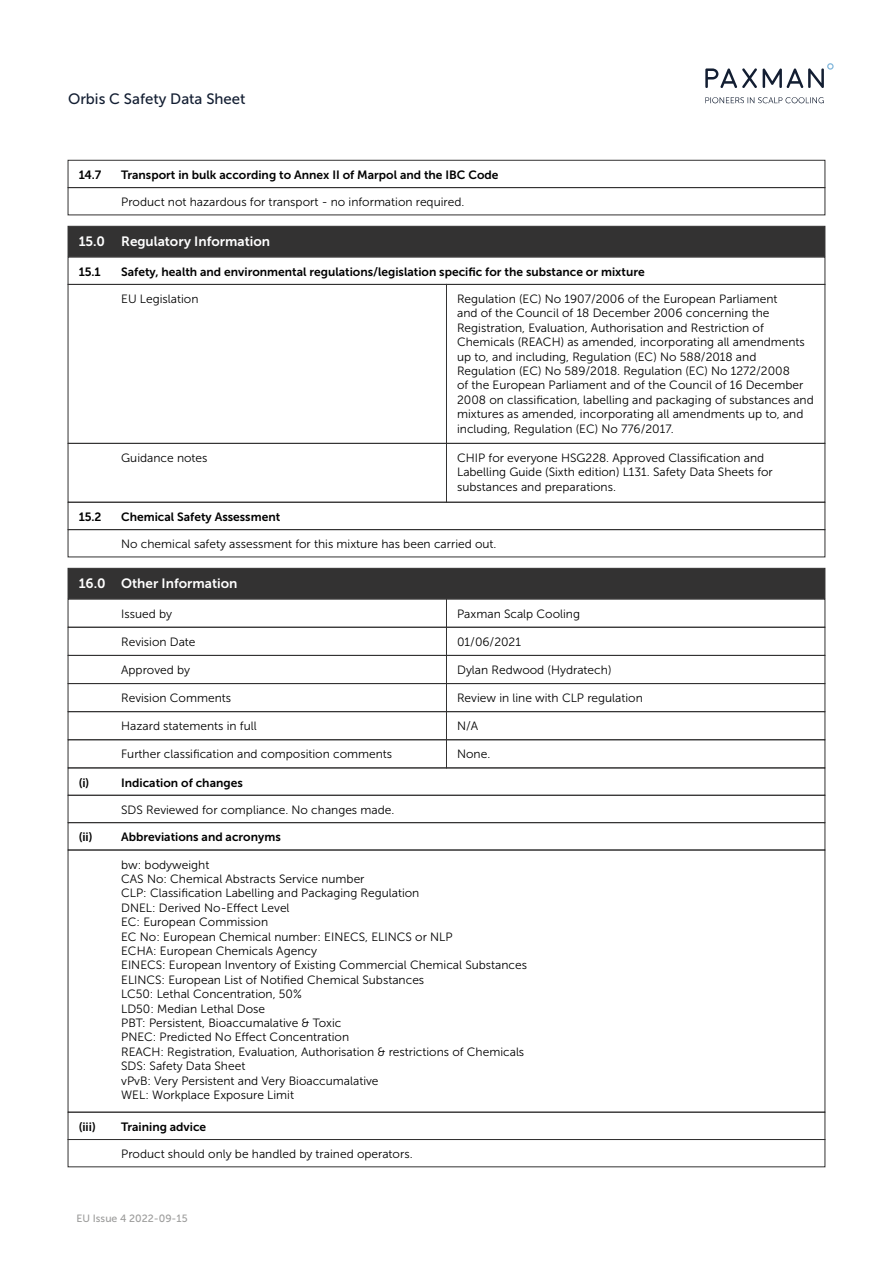
<style>
.page{position:relative;width:893px;height:1263px;background:#fff}
.page>*{position:absolute;margin:0;border:0;box-sizing:border-box;transform-origin:0 0}
.t1{font:15px "Museo Sans 500";color:#131e32}
.t2{font:13.5px "Museo Sans 700";color:#fff}
.t3{font:12px/14.4px "Museo Sans 300";color:#000}
.t4{font:12px "Museo Sans 700";color:#000}
.t5{font:10.5px "Museo Sans 500";color:#9d9d9c}
</style>
<div class="page">
<svg style="left:705px;top:68px;width:52px;height:20px"></svg>
<svg style="left:763px;top:63px;width:71px;height:25px"></svg>
<svg style="left:705px;top:97px;width:119px;height:6px"></svg>
<div style="left:68px;top:443px;width:379px;height:59px;border:1px solid #333232"></div>
<div style="left:446px;top:443px;width:379px;height:59px;border:1px solid #333232"></div>
<div style="left:68px;top:502px;width:757px;height:28px;border:1px solid #333232"></div>
<div style="left:68px;top:568px;width:757px;height:31px;background:#333232;border:1px solid #333232"></div>
<div style="left:68px;top:627px;width:379px;height:29px;border:1px solid #333232"></div>
<div style="left:68px;top:655px;width:379px;height:29px;border:1px solid #333232"></div>
<div style="left:68px;top:683px;width:379px;height:29px;border:1px solid #333232"></div>
<div style="left:68px;top:711px;width:379px;height:29px;border:1px solid #333232"></div>
<div style="left:68px;top:739px;width:379px;height:29px;border:1px solid #333232"></div>
<div style="left:446px;top:627px;width:379px;height:29px;border:1px solid #333232"></div>
<div style="left:446px;top:655px;width:379px;height:29px;border:1px solid #333232"></div>
<div style="left:446px;top:683px;width:379px;height:29px;border:1px solid #333232"></div>
<div style="left:446px;top:711px;width:379px;height:29px;border:1px solid #333232"></div>
<div style="left:446px;top:739px;width:379px;height:29px;border:1px solid #333232"></div>
<div style="left:68px;top:257px;width:757px;height:28px;border:1px solid #333232"></div>
<div style="left:68px;top:226px;width:757px;height:31px;background:#333232;border:1px solid #333232"></div>
<div style="left:68px;top:160px;width:757px;height:28px;border:1px solid #333232"></div>
<div style="left:68px;top:850px;width:757px;height:262px;border:1px solid #333232"></div>
<div style="left:68px;top:767px;width:757px;height:29px;border:1px solid #333232"></div>
<div style="left:68px;top:822px;width:757px;height:28px;border:1px solid #333232"></div>
<div style="left:68px;top:1112px;width:757px;height:28px;border:1px solid #333232"></div>
<p class="t1" style="left:68px;top:90px;width:179px">Orbis C Safety Data Sheet</p>
<p class="t4" style="left:79px;top:168px;width:24px">14.7</p>
<p class="t4" style="left:121px;top:168px;width:379px">Transport in bulk according to Annex II of Marpol and the IBC Code</p>
<p class="t3" style="left:121px;top:195px;width:345px">Product not hazardous for transport - no information required.</p>
<p class="t2" style="left:79px;top:234px;width:193px">15.0 Regulatory Information</p>
<p class="t4" style="left:79px;top:265px;width:24px">15.1</p>
<p class="t4" style="left:121px;top:265px;width:525px">Safety, health and environmental regulations/legislation specific for the substance or mixture</p>
<p class="t3" style="left:121px;top:292px;width:79px">EU Legislation</p>
<p class="t3" style="left:121px;top:451px;width:88px">Guidance notes</p>
<p class="t4" style="left:79px;top:510px;width:24px">15.2</p>
<p class="t4" style="left:121px;top:510px;width:161px">Chemical Safety Assessment</p>
<p class="t3" style="left:457px;top:292px;width:358px">Regulation (EC) No 1907/2006 of the European Parliament<br>and of the Council of 18 December 2006 concerning the Registration, Evaluation, Authorisation and Restriction of Chemicals (REACH) as amended, incorporating all amendments up to, and including, Regulation (EC) No 588/2018 and Regulation (EC) No 589/2018. Regulation (EC) No 1272/2008<br>of the European Parliament and of the Council of 16 December 2008 on classification, labelling and packaging of substances and mixtures as amended, incorporating all amendments up to, and including, Regulation (EC) No 776/2017.</p>
<p class="t3" style="left:457px;top:451px;width:317px">CHIP for everyone HSG228. Approved Classification and<br>Labelling Guide (Sixth edition) L131. Safety Data Sheets for substances and preparations.</p>
<p class="t3" style="left:121px;top:537px;width:377px">No chemical safety assessment for this mixture has been carried out.</p>
<p class="t2" style="left:79px;top:576px;width:160px">16.0 Other Information</p>
<p class="t3" style="left:121px;top:606px;width:52px">Issued by</p>
<p class="t3" style="left:121px;top:635px;width:76px">Revision Date</p>
<p class="t3" style="left:121px;top:663px;width:70px">Approved by</p>
<p class="t3" style="left:121px;top:691px;width:111px">Revision Comments</p>
<p class="t3" style="left:121px;top:719px;width:137px">Hazard statements in full</p>
<p class="t3" style="left:121px;top:747px;width:273px">Further classification and composition comments</p>
<p class="t4" style="left:79px;top:776px;width:12px">(i)</p>
<p class="t4" style="left:121px;top:776px;width:123px">Indication of changes</p>
<p class="t3" style="left:121px;top:802px;width:275px">SDS Reviewed for compliance. No changes made.</p>
<p class="t4" style="left:79px;top:830px;width:204px">(ii) Abbreviations and acronyms</p>
<p class="t3" style="left:457px;top:606px;width:124px">Paxman Scalp Cooling</p>
<p class="t3" style="left:457px;top:635px;width:65px">01/06/2021</p>
<p class="t3" style="left:457px;top:663px;width:156px">Dylan Redwood (Hydratech)</p>
<p class="t3" style="left:457px;top:691px;width:187px">Review in line with CLP regulation</p>
<p class="t3" style="left:457px;top:719px;width:23px">N/A</p>
<p class="t3" style="left:457px;top:747px;width:35px">None.</p>
<p class="t3" style="left:121px;top:857px;width:407px">bw: bodyweight<br>CAS No: Chemical Abstracts Service number<br>CLP: Classification Labelling and Packaging Regulation<br>DNEL: Derived No-Effect Level<br>EC: European Commission<br>EC No: European Chemical number: EINECS, ELINCS or NLP<br>ECHA: European Chemicals Agency<br>EINECS: European Inventory of Existing Commercial Chemical Substances ELINCS: European List of Notified Chemical Substances<br>LC50: Lethal Concentration, 50%<br>LD50: Median Lethal Dose<br>PBT: Persistent, Bioaccumalative &amp; Toxic<br>PNEC: Predicted No Effect Concentration<br>REACH: Registration, Evaluation, Authorisation &amp; restrictions of Chemicals SDS: Safety Data Sheet<br>vPvB: Very Persistent and Very Bioaccumalative<br>WEL: Workplace Exposure Limit</p>
<p class="t4" style="left:79px;top:1120px;width:19px">(iii)</p>
<p class="t4" style="left:121px;top:1120px;width:87px">Training advice</p>
<p class="t3" style="left:121px;top:1147px;width:293px">Product should only be handled by trained operators.</p>
<p class="t5" style="left:77px;top:1212px;width:113px">EU Issue 4 2022-09-15</p>
</div>
